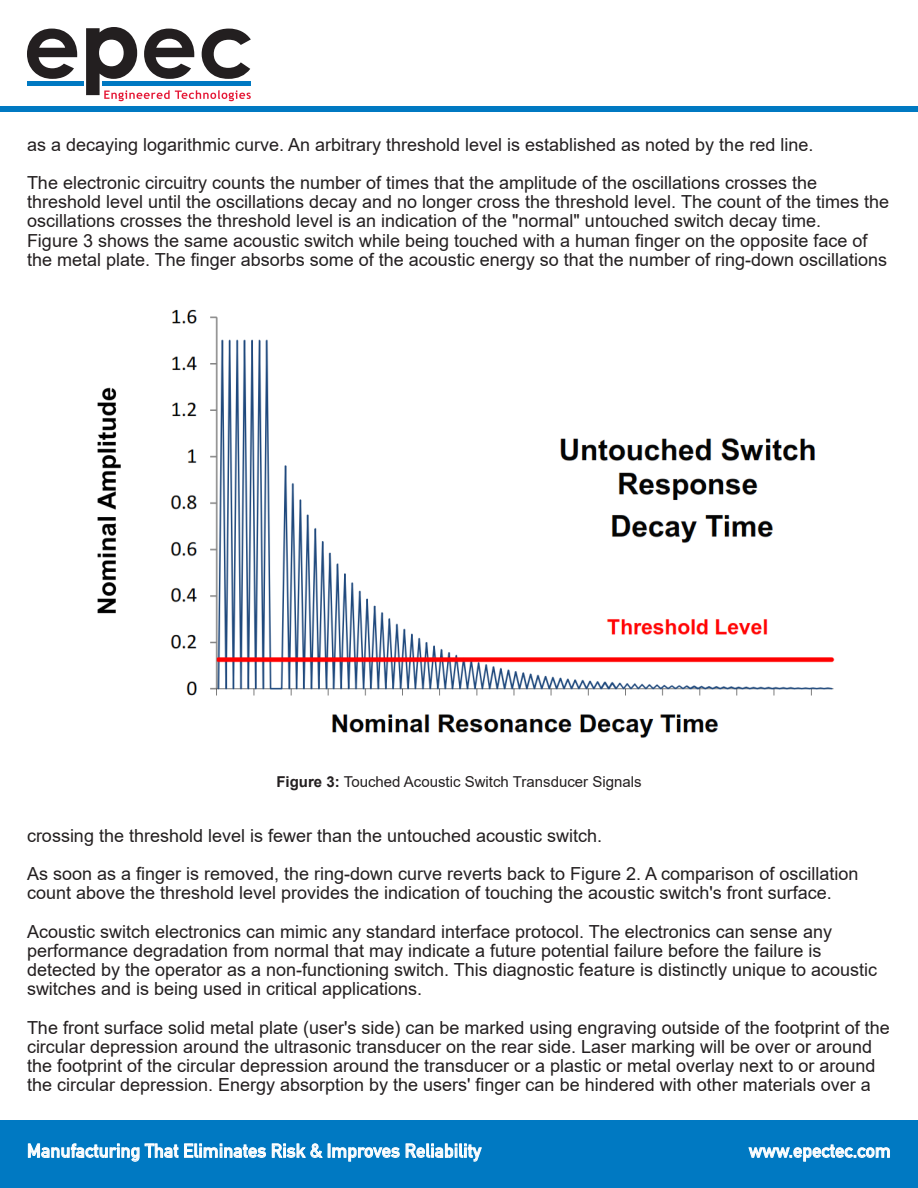
<style>
.page{position:relative;width:918px;height:1188px;background:#fff}
.page>*{position:absolute;margin:0;border:0;box-sizing:border-box;transform-origin:0 0}
.t1{font:18.75px "DIN Mittelschrift";color:#fff}
.t2{font:18px/19.2px "Arial";color:#231f20}
.t3{font:15px "Arial";color:#231f20}
.s1{font-weight:700}
</style>
<div class="page">
<div style="left:0;top:106px;width:918px;height:6px;background:#0079c2"></div>
<div style="left:0;top:1120px;width:918px;height:68px;background:#0079c2"></div>
<hr style="left:27px;top:82px;width:56px;height:4px;background:#0079c2">
<svg style="left:27px;top:29px;width:50px;height:50px"></svg>
<svg style="left:86px;top:27px;width:165px;height:74px"></svg>
<svg style="left:28px;top:1144px;width:111px;height:17px"></svg>
<svg style="left:145px;top:1144px;width:33px;height:14px"></svg>
<svg style="left:184px;top:1144px;width:82px;height:14px"></svg>
<svg style="left:272px;top:1144px;width:33px;height:14px"></svg>
<svg style="left:311px;top:1144px;width:11px;height:14px"></svg>
<svg style="left:328px;top:1144px;width:71px;height:17px"></svg>
<svg style="left:406px;top:1144px;width:75px;height:17px"></svg>
<svg style="left:749px;top:1145px;width:141px;height:16px"></svg>
<img style="left:97px;top:309px;width:738px;height:429px">
<p class="t2" style="left:27px;top:125px;width:792px;line-height:38.4px">as a decaying logarithmic curve. An arbitrary threshold level is established as noted by the red line.<br>The electronic circuitry counts the number of times that the amplitude of the oscillations crosses the</p>
<p class="t2" style="left:27px;top:192px;width:864px">threshold level until the oscillations decay and no longer cross the threshold level. The count of the times the oscillations crosses the threshold level is an indication of the "normal" untouched switch decay time.<br>Figure 3 shows the same acoustic switch while being touched with a human finger on the opposite face of the metal plate. The finger absorbs some of the acoustic energy so that the number of ring-down oscillations</p>
<p class="t3" style="left:276px;top:772px;width:367px"><span class="s1">Figure 3:</span> Touched Acoustic Switch Transducer Signals</p>
<p class="t2" style="left:27px;top:816px;width:833px;line-height:38.4px">crossing the threshold level is fewer than the untouched acoustic switch.<br>As soon as a finger is removed, the ring-down curve reverts back to Figure 2. A comparison of oscillation</p>
<p class="t2" style="left:27px;top:874px;width:807px;line-height:38.4px">count above the threshold level provides the indication of touching the acoustic switch's front surface.<br>Acoustic switch electronics can mimic any standard interface protocol. The electronics can sense any</p>
<p class="t2" style="left:27px;top:941px;width:852px">performance degradation from normal that may indicate a future potential failure before the failure is detected by the operator as a non-functioning switch. This diagnostic feature is distinctly unique to acoustic switches and is being used in critical applications.</p>
<p class="t2" style="left:27px;top:1018px;width:864px">The front surface solid metal plate (user's side) can be marked using engraving outside of the footprint of the circular depression around the ultrasonic transducer on the rear side. Laser marking will be over or around the footprint of the circular depression around the transducer or a plastic or metal overlay next to or around the circular depression. Energy absorption by the users' finger can be hindered with other materials over a</p>
<p class="t1" style="left:27px;top:1140px;width:456px">Manufacturing That Eliminates Risk &amp; Improves Reliability</p>
<p class="t1" style="left:749px;top:1140px;width:143px">www.epectec.com</p>
</div>
